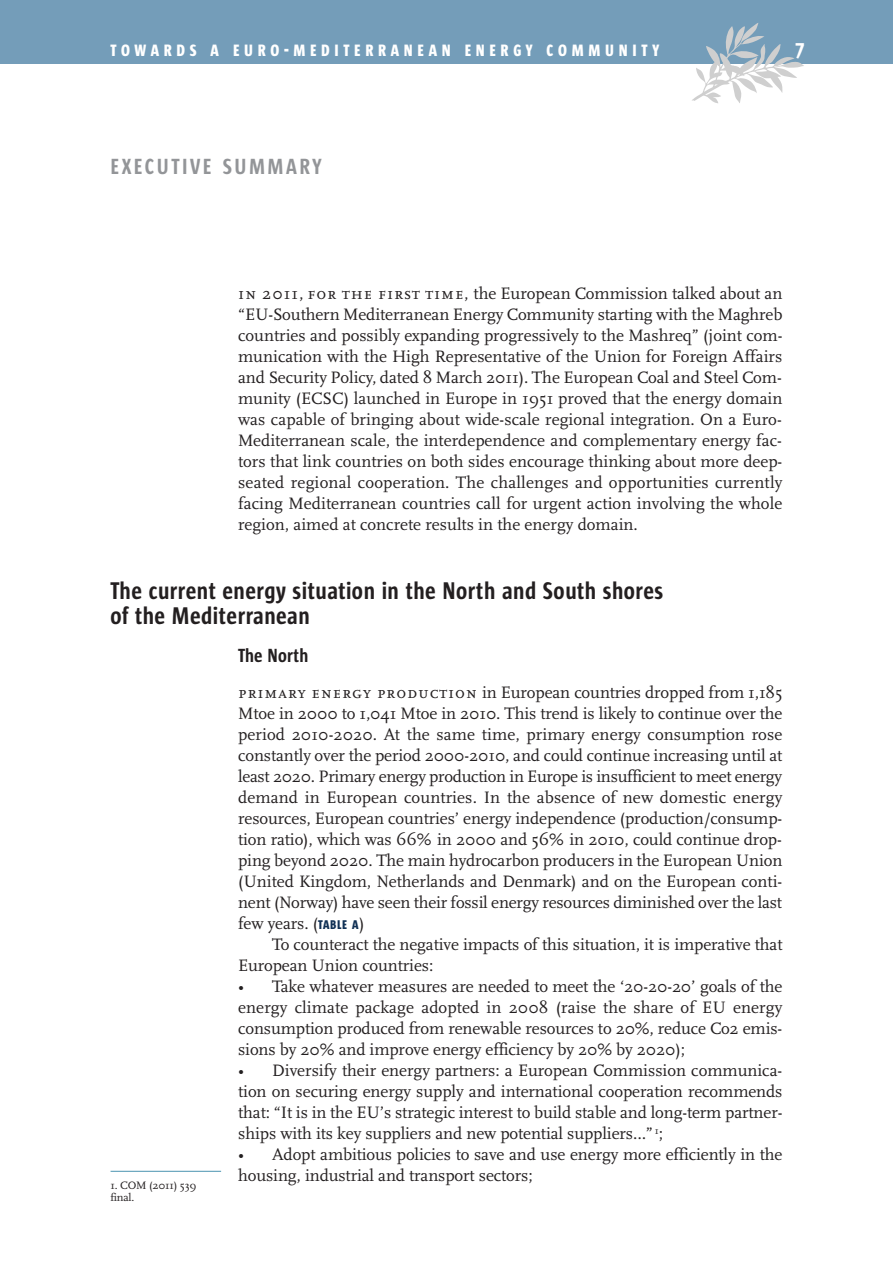
<style>
.page{position:relative;width:893px;height:1263px;background:#fff}
.page>*{position:absolute;margin:0;border:0;box-sizing:border-box;transform-origin:0 0}
.t1{font:700 24.75px/24.8px "Sun Cd";letter-spacing:.02em;color:#231f20}
.t2{font:700 22.5px "Sun Cd";letter-spacing:.11em;color:#939598}
.t3{font:700 22.5px "Sun Cd";color:#fff}
.t4{font:700 19.5px "Sun Cd";letter-spacing:.01em;color:#231f20}
.t5{font:17.25px/21px "Scala";letter-spacing:-.005em;color:#231f20;text-align:justify}
.t6{font:800 16.8px "Sun Cd";letter-spacing:.28em;color:#fff}
.t7{font:11.25px/11.9px "Scala";letter-spacing:-.02em;color:#231f20}
.s1{font-size:22.5px}
.s2{font-family:"Scala Caps"}
.s3{font-family:"Sun Cd";font-weight:800;font-size:12.9px;color:#113155}
</style>
<div class="page">
<div style="left:0;top:0;width:893px;height:64px;background:#749db9"></div>
<hr style="left:111px;top:1171px;width:110px;height:1px;background:#4b94b0">
<img style="left:692px;top:26px;width:112px;height:77px">
<p class="t6" style="left:111px;top:44px;width:550px">TOWARDS A EURO<span class="s1">-</span>MEDITERRANEAN ENERGY COMMUNITY</p>
<h2 class="t3" style="left:795px;top:40px;width:11px">7</h2>
<h2 class="t2" style="left:111px;top:158px;width:213px">EXECUTIVE SUMMARY</h2>
<p class="t5" style="left:238px;top:282px;width:546px"><span class="s2">in</span> 2011, <span class="s2">for the first time,</span> the European Commission talked about an “EU-Southern Mediterranean Energy Community starting with the Maghreb countries and possibly expanding progressively to the Mashreq” (joint com&shy;munication with the High Representative of the Union for Foreign Affairs and Security Policy, dated 8 March 2011). The European Coal and Steel Com&shy;munity (ECSC) launched in Europe in 1951 proved that the energy domain was capable of bringing about wide-scale regional integration. On a Euro-Mediterranean scale, the interdependence and complementary energy fac&shy;tors that link countries on both sides encourage thinking about more deep&shy;seated regional cooperation. The challenges and opportunities currently facing Mediterranean countries call for urgent action involving the whole region, aimed at concrete results in the energy domain.</p>
<h1 class="t1" style="left:111px;top:580px;width:554px">The current energy situation in the North and South shores of the Mediterranean</h1>
<p class="t4" style="left:238px;top:648px;width:72px">The North</p>
<p class="t5" style="left:238px;top:681px;width:546px"><span class="s2">primary energy production</span> in European countries dropped from 1,185<br>Mtoe in 2000 to 1,041 Mtoe in 2010. This trend is likely to continue over the period 2010-2020. At the same time, primary energy consumption rose constantly over the period 2000-2010, and could continue increasing until at least 2020. Primary energy production in Europe is insufficient to meet energy demand in European countries. In the absence of new domestic energy resources, European countries’ energy independence (production/consump&shy;tion ratio), which was 66% in 2000 and 56% in 2010, could continue drop&shy;ping beyond 2020. The main hydrocarbon producers in the European Union (United Kingdom, Netherlands and Denmark) and on the European conti&shy;nent (Norway) have seen their fossil energy resources diminished over the last few years. (<span class="s3">TABLE A</span>)</p>
<p class="t5" style="left:238px;top:933px;width:546px;text-indent:34px">To counteract the negative impacts of this situation, it is imperative that<br>European Union countries:</p>
<p class="t5" style="left:238px;top:975px;width:546px">• Take whatever measures are needed to meet the ‘20-20-20’ goals of the energy climate package adopted in 2008 (raise the share of EU energy consumption produced from renewable resources to 20%, reduce Co2 emis&shy;sions by 20% and improve energy efficiency by 20% by 2020);</p>
<p class="t5" style="left:238px;top:1059px;width:546px">• Diversify their energy partners: a European Commission communica&shy;tion on securing energy supply and international cooperation recommends that: “It is in the EU’s strategic interest to build stable and long-term partner&shy;ships with its key suppliers and new potential suppliers…” <sup>1</sup>;</p>
<p class="t5" style="left:238px;top:1143px;width:546px">• Adopt ambitious policies to save and use energy more efficiently in the housing, industrial and transport sectors;</p>
<p class="t7" style="left:111px;top:1179px;width:88px">1. COM (2011) 539 final.</p>
</div>
